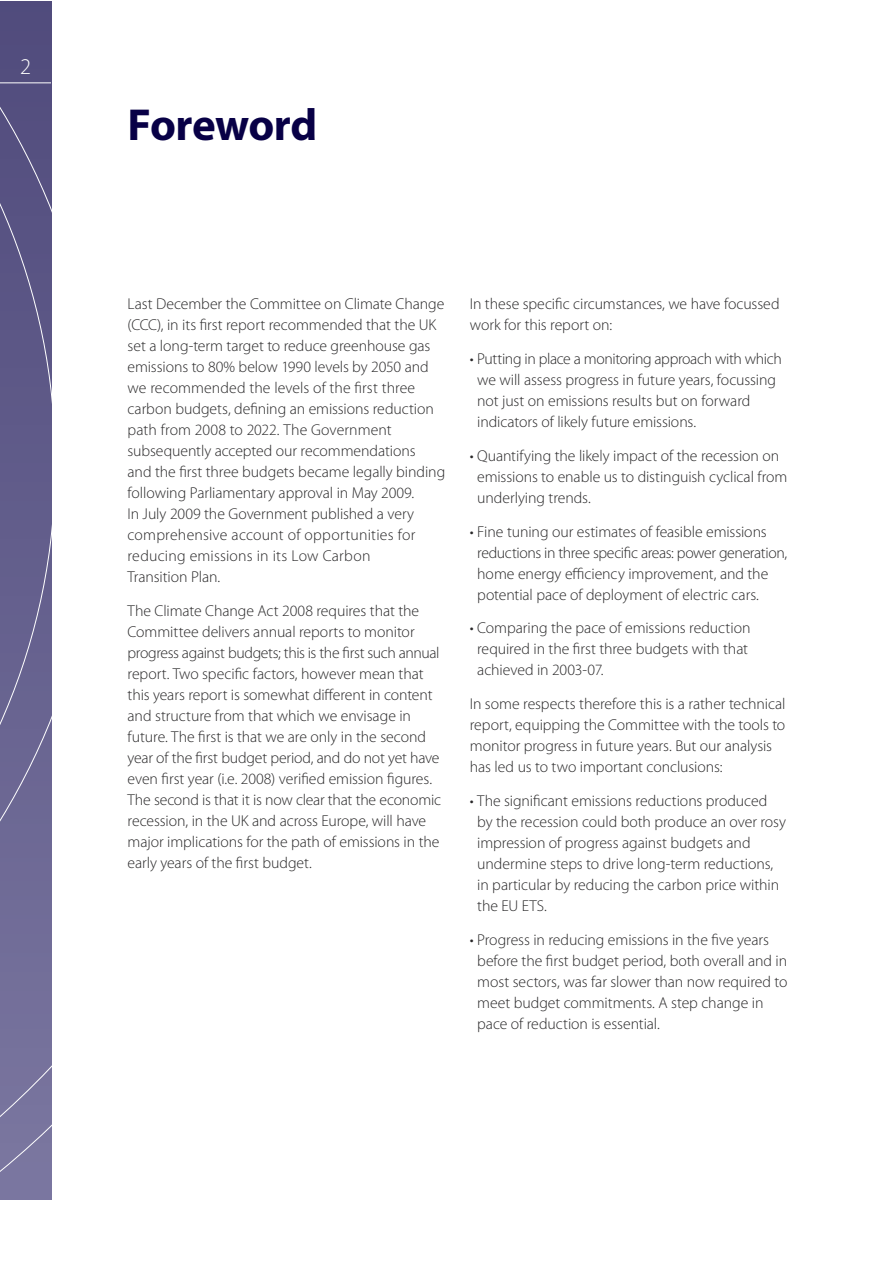
<style>
.page{position:relative;width:893px;height:1263px;background:#fff}
.page>*{position:absolute;margin:0;border:0;box-sizing:border-box;transform-origin:0 0}
.t1{font:700 45px "Myriad Pro";letter-spacing:-.01em;color:#080046}
.t2{font:300 22.5px "Myriad Pro";color:#fff}
.t3{font:300 15.75px/21px "Myriad Pro";letter-spacing:-.005em;color:#292829}
</style>
<div class="page">
<svg style="left:0;top:1px;width:51px;height:1198px;background:#67628f"></svg>
<hr style="left:0;top:82px;width:51px;height:1px;background:#fff">
<h2 class="t2" style="left:20px;top:54px;width:12px">2</h2>
<h1 class="t1" style="left:128px;top:96px;width:191px">Foreword</h1>
<p class="t3" style="left:128px;top:294px;width:319px">Last December the Committee on Climate Change (CCC), in its first report recommended that the UK set a long-term target to reduce greenhouse gas emissions to 80% below 1990 levels by 2050 and we recommended the levels of the first three carbon budgets, defining an emissions reduction path from 2008 to 2022. The Government subsequently accepted our recommendations<br>and the first three budgets became legally binding following Parliamentary approval in May 2009.<br>In July 2009 the Government published a very comprehensive account of opportunities for reducing emissions in its Low Carbon<br>Transition Plan.</p>
<p class="t3" style="left:128px;top:601px;width:315px">The Climate Change Act 2008 requires that the Committee delivers annual reports to monitor progress against budgets; this is the first such annual report. Two specific factors, however mean that this years report is somewhat different in content and structure from that which we envisage in future. The first is that we are only in the second year of the first budget period, and do not yet have even first year (i.e. 2008) verified emission figures.<br>The second is that it is now clear that the economic recession, in the UK and across Europe, will have major implications for the path of emissions in the early years of the first budget.</p>
<p class="t3" style="left:470px;top:294px;width:311px">In these specific circumstances, we have focussed work for this report on:</p>
<p class="t3" style="left:477px;top:349px;width:306px;text-indent:-7px">• Putting in place a monitoring approach with which we will assess progress in future years, focussing not just on emissions results but on forward indicators of likely future emissions.</p>
<p class="t3" style="left:477px;top:445px;width:312px;text-indent:-7px">• Quantifying the likely impact of the recession on emissions to enable us to distinguish cyclical from underlying trends.</p>
<p class="t3" style="left:477px;top:521px;width:311px;text-indent:-7px">• Fine tuning our estimates of feasible emissions reductions in three specific areas: power generation, home energy efficiency improvement, and the potential pace of deployment of electric cars.</p>
<p class="t3" style="left:477px;top:618px;width:275px;text-indent:-7px">• Comparing the pace of emissions reduction required in the first three budgets with that achieved in 2003-07.</p>
<p class="t3" style="left:470px;top:694px;width:317px">In some respects therefore this is a rather technical report, equipping the Committee with the tools to monitor progress in future years. But our analysis has led us to two important conclusions:</p>
<p class="t3" style="left:477px;top:790px;width:310px;text-indent:-7px">• The significant emissions reductions produced by the recession could both produce an over rosy impression of progress against budgets and undermine steps to drive long-term reductions, in particular by reducing the carbon price within the EU ETS.</p>
<p class="t3" style="left:477px;top:929px;width:312px;text-indent:-7px">• Progress in reducing emissions in the five years before the first budget period, both overall and in most sectors, was far slower than now required to meet budget commitments. A step change in pace of reduction is essential.</p>
</div>
